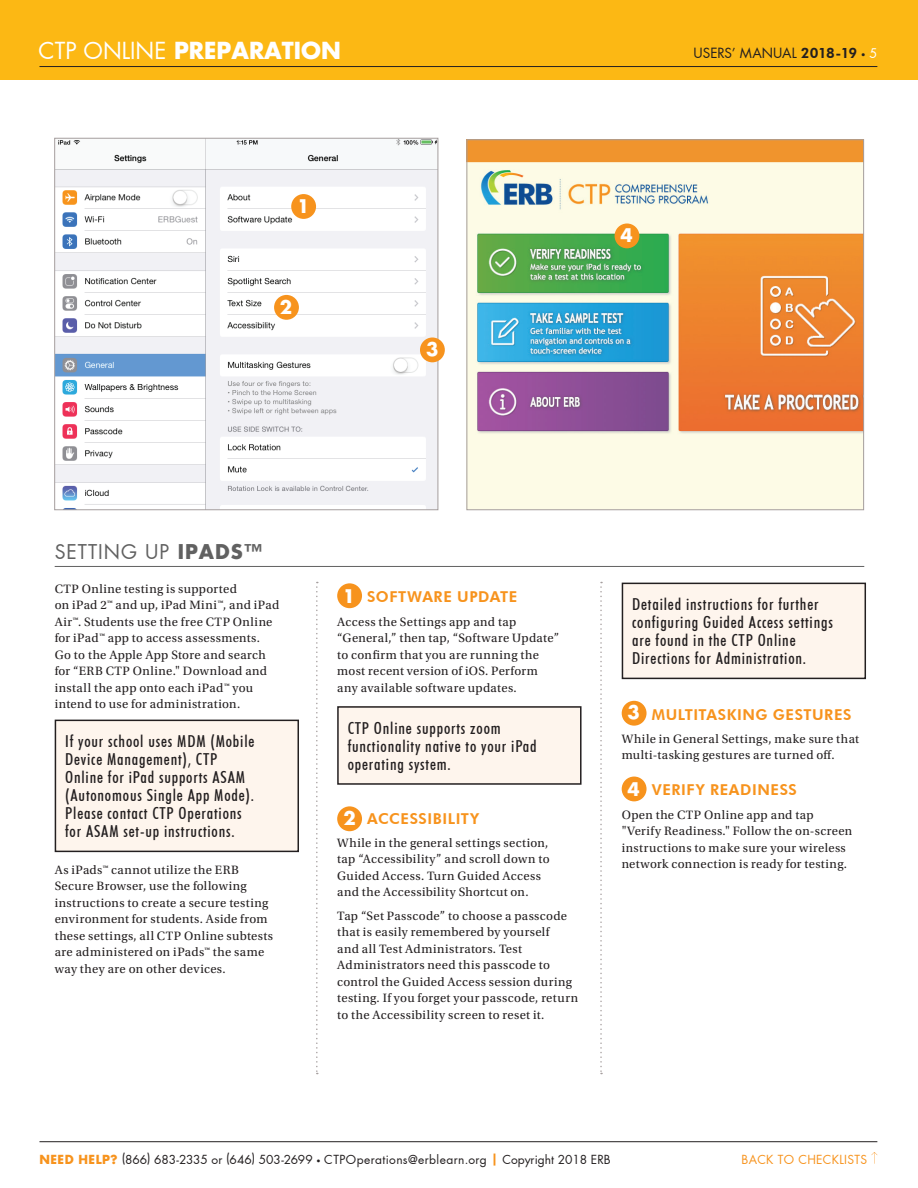
<style>
.page{position:relative;width:918px;height:1188px;background:#fff}
.page>*{position:absolute;margin:0;border:0;box-sizing:border-box;transform-origin:0 0}
.t1{font:700 22.5px "Futura Std";color:#fff}
.t2{font:19.5px "Futura Std";letter-spacing:.05em;color:#616161}
.t3{font:700 18px "Futura Std";color:#fff}
.t4{font:500 condensed 16.5px/18px "Futura BT";letter-spacing:.05em;color:#231f20}
.t5{font:800 15px "Futura BT";letter-spacing:.04em;color:#f7931d}
.t6{font:13.5px "Futura Std";letter-spacing:.005em;color:#231f20}
.t7{font:12.75px/16.5px "Utopia Std";letter-spacing:.025em;color:#231f20}
.t8{font:12px "Futura Std";letter-spacing:.005em;color:#231f20}
.t9{font:12px "Futura Std";letter-spacing:.025em;color:#f7931d}
.s1{font-weight:400}
.s2{font-family:"Futura BT";font-weight:800;font-size:14.25px}
.s3{font-weight:700;font-size:12.75px}
.s4{font-size:12.75px;color:#fff}
.s5{font-weight:700}
.s6{font-family:"Futura Std";font-weight:700;font-size:18px;color:#fff}
.s7{font-weight:700;color:#f7931d}
</style>
<div class="page">
<div style="left:0;top:0;width:918px;height:80px;background:#fcb814"></div>
<hr style="left:39px;top:66px;width:838px;height:1px;background:#231f20">
<hr style="left:39px;top:1141px;width:838px;height:1px;background:#231f20">
<svg style="left:871px;top:1152px;width:6px;height:12px"></svg>
<div style="left:55px;top:720px;width:243px;height:131px;background:#fef5ed"></div>
<div style="left:55px;top:720px;width:244px;height:132px;border:2px solid #231f20"></div>
<div style="left:337px;top:583px;width:25px;height:25px;background:#f7931d;border-radius:50%"></div>
<div style="left:338px;top:707px;width:243px;height:77px;background:#fef5ed"></div>
<div style="left:337px;top:706px;width:245px;height:79px;border:2px solid #231f20"></div>
<div style="left:337px;top:806px;width:25px;height:25px;background:#f7931d;border-radius:50%"></div>
<div style="left:622px;top:583px;width:243px;height:95px;background:#fef5ed"></div>
<div style="left:622px;top:583px;width:244px;height:96px;border:2px solid #231f20"></div>
<div style="left:622px;top:701px;width:25px;height:25px;background:#f7931d;border-radius:50%"></div>
<div style="left:622px;top:777px;width:25px;height:24px;background:#f7931d;border-radius:50%"></div>
<svg style="left:316px;top:582px;width:2px;height:492px"></svg>
<svg style="left:600px;top:582px;width:2px;height:492px"></svg>
<hr style="left:55px;top:566px;width:809px;height:1px;background:#616161">
<img style="left:468px;top:141px;width:394px;height:367px">
<div style="left:466px;top:139px;width:398px;height:371px;border:1px solid #a59e9e"></div>
<img style="left:56px;top:140px;width:380px;height:368px">
<div style="left:54px;top:138px;width:384px;height:372px;border:1px solid #a59e9e"></div>
<div style="left:274px;top:295px;width:25px;height:25px;background:#f7931d;border-radius:50%"></div>
<div style="left:291px;top:194px;width:25px;height:25px;background:#f7931d;border-radius:50%"></div>
<div style="left:420px;top:338px;width:25px;height:24px;background:#f7931d;border-radius:50%"></div>
<div style="left:615px;top:223px;width:24px;height:25px;background:#f7931d;border-radius:50%"></div>
<h1 class="t1" style="left:39px;top:36px;width:304px"><span class="s1">CTP ONLINE</span> PREPARATION</h1>
<p class="t6" style="left:694px;top:45px;width:185px">USERS’ MANUAL <span class="s2">2018-19</span> <span class="s3">·</span> <span class="s4">5</span></p>
<h3 class="t3" style="left:297px;top:194px;width:14px">1</h3>
<h3 class="t3" style="left:280px;top:295px;width:14px">2</h3>
<h3 class="t3" style="left:426px;top:337px;width:14px">3</h3>
<h3 class="t3" style="left:621px;top:224px;width:14px">4</h3>
<h2 class="t2" style="left:55px;top:540px;width:209px">SETTING UP <span class="s5">IPADS™</span></h2>
<p class="t7" style="left:55px;top:580px;width:226px">CTP Online testing is supported<br>on iPad 2™ and up, iPad Mini™, and iPad Air™. Students use the free CTP Online for iPad™ app to access assessments.<br>Go to the Apple App Store and search for “ERB CTP Online." Download and install the app onto each iPad™ you intend to use for administration.</p>
<p class="t4" style="left:65px;top:732px;width:191px">If your school uses MDM (Mobile<br>Device Management), CTP<br>Online for iPad supports ASAM (Autonomous Single App Mode).<br>Please contact CTP Operations for ASAM set-up instructions.</p>
<p class="t7" style="left:55px;top:862px;width:220px">As iPads™ cannot utilize the ERB Secure Browser, use the following instructions to create a secure testing environment for students. Aside from these settings, all CTP Online subtests are administered on iPads™ the same way they are on other devices.</p>
<p class="t5" style="left:343px;top:588px;width:176px"><span class="s6">1</span> SOFTWARE UPDATE</p>
<p class="t7" style="left:337px;top:614px;width:224px">Access the Settings app and tap “General,” then tap, “Software Update” to confirm that you are running the most recent version of iOS. Perform any available software updates.</p>
<p class="t4" style="left:348px;top:719px;width:190px">CTP Online supports zoom functionality native to your iPad operating system.</p>
<p class="t5" style="left:344px;top:809px;width:137px"><span class="s6">2</span> ACCESSIBILITY</p>
<p class="t7" style="left:337px;top:835px;width:214px">While in the general settings section, tap “Accessibility” and scroll down to Guided Access. Turn Guided Access and the Accessibility Shortcut on.</p>
<p class="t7" style="left:337px;top:908px;width:242px">Tap “Set Passcode” to choose a passcode that is easily remembered by yourself<br>and all Test Administrators. Test Administrators need this passcode to control the Guided Access session during testing. If you forget your passcode, return to the Accessibility screen to reset it.</p>
<p class="t4" style="left:632px;top:595px;width:202px">Detailed instructions for further configuring Guided Access settings are found in the CTP Online<br>Directions for Administration.</p>
<p class="t5" style="left:627px;top:705px;width:226px"><span class="s6">3</span> MULTITASKING GESTURES</p>
<p class="t7" style="left:622px;top:731px;width:239px">While in General Settings, make sure that multi-tasking gestures are turned off.</p>
<p class="t5" style="left:627px;top:781px;width:171px"><span class="s6">4</span> VERIFY READINESS</p>
<p class="t7" style="left:622px;top:806px;width:232px">Open the CTP Online app and tap "Verify Readiness." Follow the on-screen instructions to make sure your wireless network connection is ready for testing.</p>
<p class="t8" style="left:39px;top:1152px;width:573px"><span class="s7">NEED HELP?</span> (866) 683-2335 or (646) 503-2699 <span class="s5">·</span> CTPOperations@erblearn.org <span class="s7">|</span> Copyright 2018 ERB</p>
<p class="t9" style="left:742px;top:1152px;width:127px">BACK TO CHECKLISTS</p>
</div>
